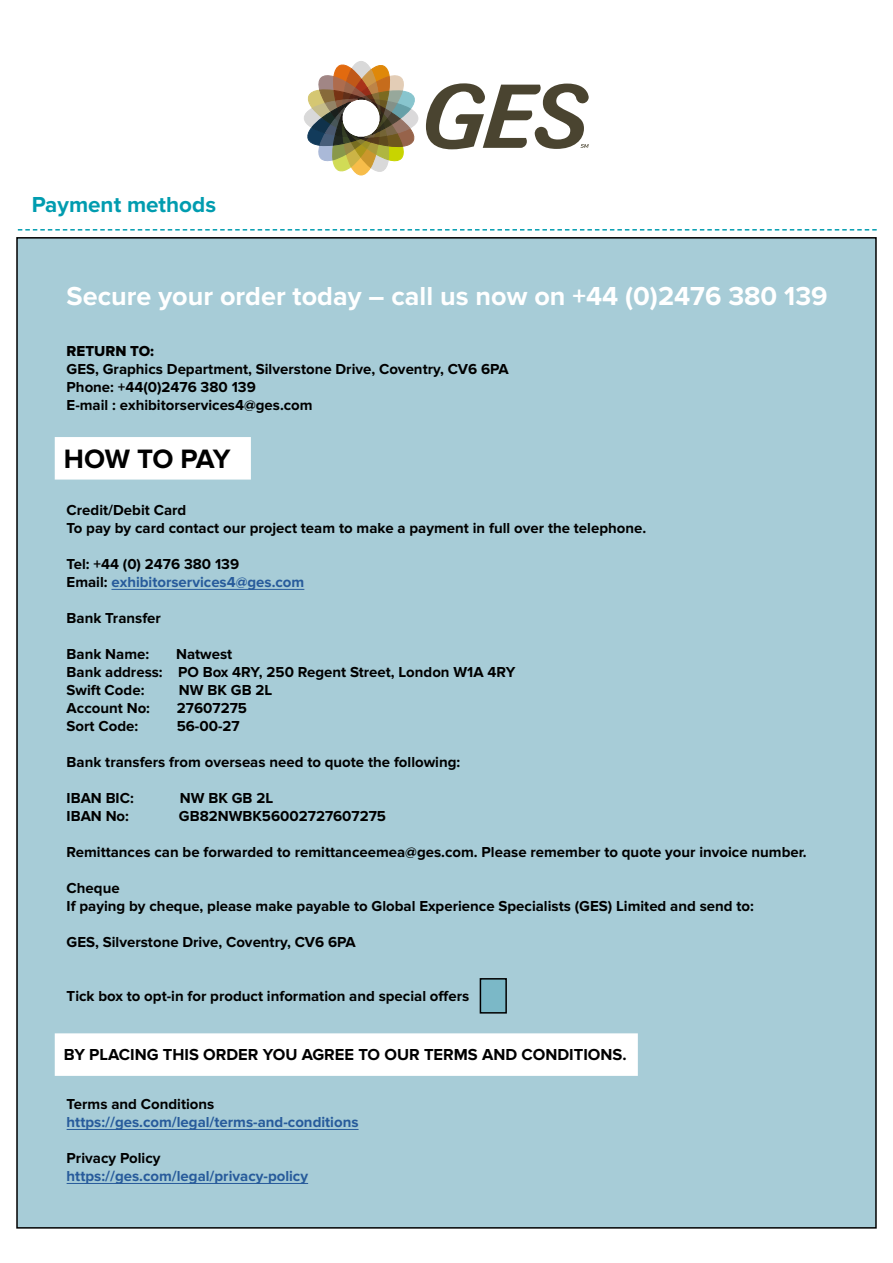
<style>
.page{position:relative;width:893px;height:1263px;background:#fff}
.page>*{position:absolute;margin:0;border:0;box-sizing:border-box;transform-origin:0 0}
.t1{font:700 27.6px "Proxima Nova";letter-spacing:-.025em;color:#000}
.t2{font:700 27px "Proxima Nova";color:#fff}
.t3{font:700 22.5px "Proxima Nova";color:#009caf}
.t4{font:700 16.5px "Proxima Nova";color:#000}
.t5{font:700 15px/18px "Proxima Nova";color:#000}
.t6{font:700 15px "Proxima Nova";color:#275b9b}
.t7{font:15px "Proxima Nova Extrabld";color:#000}
.s1{color:#275b9b}
</style>
<div class="page">
<div style="left:16px;top:237px;width:861px;height:992px;background:#a7ccd7"></div>
<hr style="left:111px;top:589px;width:193px;height:1px;background:#275b9b">
<hr style="left:67px;top:1129px;width:292px;height:1px;background:#275b9b">
<hr style="left:67px;top:1183px;width:241px;height:1px;background:#275b9b">
<svg style="left:55px;top:437px;width:196px;height:43px"></svg>
<svg style="left:55px;top:1033px;width:583px;height:43px"></svg>
<svg style="left:18px;top:229px;width:859px;height:2px"></svg>
<svg style="left:479px;top:977px;width:29px;height:37px"></svg>
<svg style="left:304px;top:61px;width:114px;height:114px"></svg>
<svg style="left:426px;top:83px;width:163px;height:66px"></svg>
<h3 class="t3" style="left:32px;top:192px;width:186px">Payment methods</h3>
<h2 class="t2" style="left:67px;top:281px;width:762px">Secure your order today – call us now on +44 (0)2476 380 139</h2>
<p class="t7" style="left:67px;top:342px;width:89px">RETURN TO:</p>
<p class="t5" style="left:67px;top:360px;width:444px">GES, Graphics Department, Silverstone Drive, Coventry, CV6 6PA<br>Phone: +44(0)2476 380 139<br>E-mail : exhibitorservices4@ges.com</p>
<h1 class="t1" style="left:64px;top:443px;width:168px">HOW TO PAY</h1>
<p class="t5" style="left:67px;top:502px;width:581px">Credit/Debit Card<br>To pay by card contact our project team to make a payment in full over the telephone.</p>
<p class="t5" style="left:67px;top:556px;width:239px">Tel: +44 (0) 2476 380 139<br>Email: <span class="s1">exhibitorservices4@ges.com</span></p>
<p class="t5" style="left:67px;top:610px;width:96px">Bank Transfer</p>
<p class="t5" style="left:67px;top:646px;width:84px">Bank Name:</p>
<p class="t5" style="left:67px;top:646px;width:450px;text-indent:109px">Natwest<br>Bank address: PO Box 4RY, 250 Regent Street, London W1A 4RY<br>Swift Code:</p>
<p class="t5" style="left:179px;top:682px;width:95px">NW BK GB 2L</p>
<p class="t5" style="left:67px;top:700px;width:85px">Account No:</p>
<p class="t5" style="left:177px;top:700px;width:72px">27607275</p>
<p class="t5" style="left:67px;top:718px;width:73px">Sort Code:</p>
<p class="t5" style="left:177px;top:718px;width:65px">56-00-27</p>
<p class="t5" style="left:67px;top:754px;width:395px">Bank transfers from overseas need to quote the following:</p>
<p class="t5" style="left:67px;top:790px;width:69px">IBAN BIC:</p>
<p class="t5" style="left:180px;top:790px;width:95px">NW BK GB 2L</p>
<p class="t5" style="left:67px;top:808px;width:64px">IBAN No:</p>
<p class="t5" style="left:179px;top:808px;width:209px">GB82NWBK56002727607275</p>
<p class="t5" style="left:67px;top:844px;width:742px">Remittances can be forwarded to remittanceemea@ges.com. Please remember to quote your invoice number.</p>
<p class="t5" style="left:67px;top:880px;width:689px">Cheque<br>If paying by cheque, please make payable to Global Experience Specialists (GES) Limited and send to:</p>
<p class="t5" style="left:67px;top:934px;width:291px">GES, Silverstone Drive, Coventry, CV6 6PA</p>
<p class="t5" style="left:67px;top:988px;width:404px">Tick box to opt-in for product information and special offers</p>
<p class="t4" style="left:64px;top:1045px;width:564px">BY PLACING THIS ORDER YOU AGREE TO OUR TERMS AND CONDITIONS.</p>
<p class="t5" style="left:67px;top:1096px;width:149px">Terms and Conditions</p>
<p class="t6" style="left:67px;top:1114px;width:293px">https://ges.com/legal/terms-and-conditions</p>
<p class="t5" style="left:67px;top:1150px;width:95px">Privacy Policy</p>
<p class="t6" style="left:67px;top:1168px;width:243px">https://ges.com/legal/privacy-policy</p>
</div>
